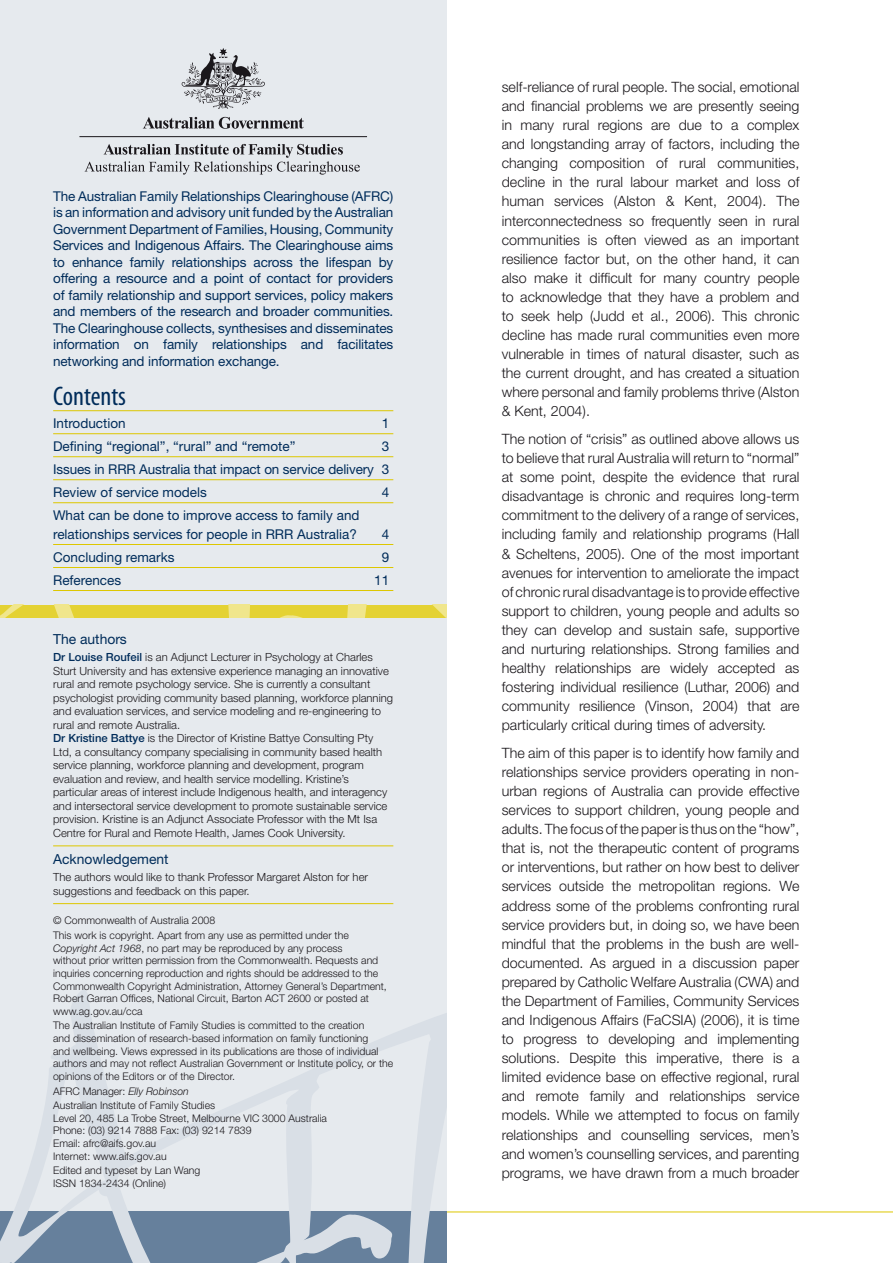
<style>
.page{position:relative;width:893px;height:1263px;background:#fff}
.page>*{position:absolute;margin:0;border:0;box-sizing:border-box;transform-origin:0 0}
.t1{font:27px "Myriad MM 400 300";letter-spacing:-.155em;color:#002c5a}
.t2{font:300 14.25px/19px "Helvetica Neue";color:#1a171b;text-align:justify}
.t3{font:13.8px "Helvetica Neue";color:#002c5a}
.t4{font:13.5px/16.5px "Helvetica Neue";color:#002c5a;text-align:justify}
.t5{font:300 11.25px/13.5px "Helvetica Neue";color:#1a171b}
.t6{font:300 10.5px/12.6px "Helvetica Neue";color:#1a171b}
.s1{font-weight:500;color:#002c5a}
.s2{font-style:italic}
</style>
<div class="page">
<hr style="left:136px;top:1211px;width:757px;height:1px;background:#ddc700">
<div style="left:0;top:0;width:446px;height:1263px;background:#e6eaee"></div>
<svg style="left:0;top:990px;width:446px;height:273px"></svg>
<svg style="left:143px;top:117px;width:161px;height:12px"></svg>
<svg style="left:182px;top:48px;width:83px;height:61px"></svg>
<hr style="left:79px;top:136px;width:288px;height:1px;background:#1a171b">
<svg style="left:85px;top:144px;width:275px;height:31px"></svg>
<svg style="left:0;top:605px;width:446px;height:13px;background:#e5d541"></svg>
<hr style="left:53px;top:410px;width:340px;height:1px;background:#ddc700">
<hr style="left:53px;top:433px;width:340px;height:1px;background:#ddc700">
<hr style="left:53px;top:456px;width:340px;height:1px;background:#ddc700">
<hr style="left:53px;top:479px;width:340px;height:1px;background:#ddc700">
<hr style="left:53px;top:502px;width:340px;height:1px;background:#ddc700">
<hr style="left:53px;top:544px;width:340px;height:1px;background:#ddc700">
<hr style="left:53px;top:567px;width:340px;height:1px;background:#ddc700">
<hr style="left:53px;top:590px;width:340px;height:1px;background:#ddc700">
<hr style="left:53px;top:845px;width:340px;height:1px;background:#ddc700">
<hr style="left:53px;top:903px;width:340px;height:1px;background:#ddc700">
<p class="t4" style="left:53px;top:187px;width:342px">The Australian Family Relationships Clearinghouse (AFRC) is an information and advisory unit funded by the Australian Government Department of Families, Housing, Community Services and Indigenous Affairs. The Clearinghouse aims to enhance family relationships across the lifespan by offering a resource and a point of contact for providers of family relationship and support services, policy makers and members of the research and broader communities.<br>The Clearinghouse collects, synthesises and disseminates information on family relationships and facilitates networking and information exchange.</p>
<h1 class="t1" style="left:53px;top:383px;width:77px">Contents</h1>
<p class="t4" style="left:53px;top:415px;width:74px">Introduction</p>
<p class="t4" style="left:382px;top:415px;width:9px">1</p>
<p class="t4" style="left:53px;top:438px;width:244px">Defining “regional”, “rural” and “remote”</p>
<p class="t4" style="left:53px;top:435px;width:338px;line-height:23px;text-indent:328px">3<br>Issues in RRR Australia that impact on service delivery 3<br>Review of service models</p>
<p class="t4" style="left:382px;top:484px;width:9px">4</p>
<p class="t4" style="left:53px;top:506px;width:308px;line-height:18.8px">What can be done to improve access to family and relationships services for people in RRR Australia?</p>
<p class="t4" style="left:382px;top:526px;width:9px">4</p>
<p class="t4" style="left:53px;top:549px;width:123px">Concluding remarks</p>
<p class="t4" style="left:382px;top:549px;width:9px">9</p>
<p class="t4" style="left:53px;top:572px;width:69px">References</p>
<p class="t4" style="left:374px;top:572px;width:17px">11</p>
<p class="t3" style="left:53px;top:630px;width:75px">The authors</p>
<p class="t5" style="left:53px;top:650px;width:341px"><span class="s1">Dr Louise Roufeil</span> is an Adjunct Lecturer in Psychology at Charles Sturt University and has extensive experience managing an innovative rural and remote psychology service. She is currently a consultant psychologist providing community based planning, workforce planning and evaluation services, and service modeling and re-engineering to rural and remote Australia.<br><span class="s1">Dr Kristine Battye</span> is the Director of Kristine Battye Consulting Pty Ltd, a consultancy company specialising in community based health service planning, workforce planning and development, program evaluation and review, and health service modelling. Kristine’s particular areas of interest include Indigenous health, and interagency and intersectoral service development to promote sustainable service provision. Kristine is an Adjunct Associate Professor with the Mt Isa Centre for Rural and Remote Health, James Cook University.</p>
<p class="t3" style="left:53px;top:850px;width:117px">Acknowledgement</p>
<p class="t5" style="left:53px;top:870px;width:316px">The authors would like to thank Professor Margaret Alston for her suggestions and feedback on this paper.</p>
<p class="t6" style="left:53px;top:913px;width:297px;line-height:14.7px">© Commonwealth of Australia 2008<br>This work is copyright. Apart from any use as permitted under the</p>
<p class="t6" style="left:53px;top:941px;width:335px"><span class="s2">Copyright Act 1968</span>, no part may be reproduced by any process<br>without prior written permission from the Commonwealth. Requests and inquiries concerning reproduction and rights should be addressed to the Commonwealth Copyright Administration, Attorney General’s Department, Robert Garran Offices, National Circuit, Barton ACT 2600 or posted at www.ag.gov.au/cca</p>
<p class="t6" style="left:53px;top:1019px;width:342px">The Australian Institute of Family Studies is committed to the creation<br>and dissemination of research-based information on family functioning<br>and wellbeing. Views expressed in its publications are those of individual authors and may not reflect Australian Government or Institute policy, or the opinions of the Editors or of the Director.</p>
<p class="t6" style="left:53px;top:1083px;width:164px;line-height:14.7px">AFRC Manager: <span class="s2">Elly Robinson<br></span>Australian Institute of Family Studies</p>
<p class="t6" style="left:53px;top:1111px;width:275px">Level 20, 485 La Trobe Street, Melbourne VIC 3000 Australia Phone: (03) 9214 7888 Fax: (03) 9214 7839<br>Email: afrc@aifs.gov.au<br>Internet: www.aifs.gov.au</p>
<p class="t6" style="left:53px;top:1164px;width:149px">Edited and typeset by Lan Wang<br>ISSN 1834-2434 (Online)</p>
<p class="t2" style="left:502px;top:77px;width:299px">self-reliance of rural people. The social, emotional and financial problems we are presently seeing in many rural regions are due to a complex and longstanding array of factors, including the changing composition of rural communities, decline in the rural labour market and loss of human services (Alston &amp; Kent, 2004). The interconnectedness so frequently seen in rural communities is often viewed as an important resilience factor but, on the other hand, it can also make it difficult for many country people to acknowledge that they have a problem and to seek help (Judd et al., 2006). This chronic decline has made rural communities even more vulnerable in times of natural disaster, such as the current drought, and has created a situation where personal and family problems thrive (Alston &amp; Kent, 2004).</p>
<p class="t2" style="left:502px;top:429px;width:299px">The notion of “crisis” as outlined above allows us to believe that rural Australia will return to “normal” at some point, despite the evidence that rural disadvantage is chronic and requires long-term commitment to the delivery of a range of services, including family and relationship programs (Hall &amp; Scheltens, 2005). One of the most important avenues for intervention to ameliorate the impact of chronic rural disadvantage is to provide effective support to children, young people and adults so they can develop and sustain safe, supportive and nurturing relationships. Strong families and healthy relationships are widely accepted as fostering individual resilience (Luthar, 2006) and community resilience (Vinson, 2004) that are particularly critical during times of adversity.</p>
<p class="t2" style="left:502px;top:743px;width:299px">The aim of this paper is to identify how family and relationships service providers operating in non&shy;urban regions of Australia can provide effective services to support children, young people and adults. The focus of the paper is thus on the “how”, that is, not the therapeutic content of programs or interventions, but rather on how best to deliver services outside the metropolitan regions. We address some of the problems confronting rural service providers but, in doing so, we have been mindful that the problems in the bush are well&shy;documented. As argued in a discussion paper prepared by Catholic Welfare Australia (CWA) and the Department of Families, Community Services and Indigenous Affairs (FaCSIA) (2006), it is time to progress to developing and implementing solutions. Despite this imperative, there is a limited evidence base on effective regional, rural and remote family and relationships service models. While we attempted to focus on family relationships and counselling services, men’s and women’s counselling services, and parenting programs, we have drawn from a much broader</p>
</div>
